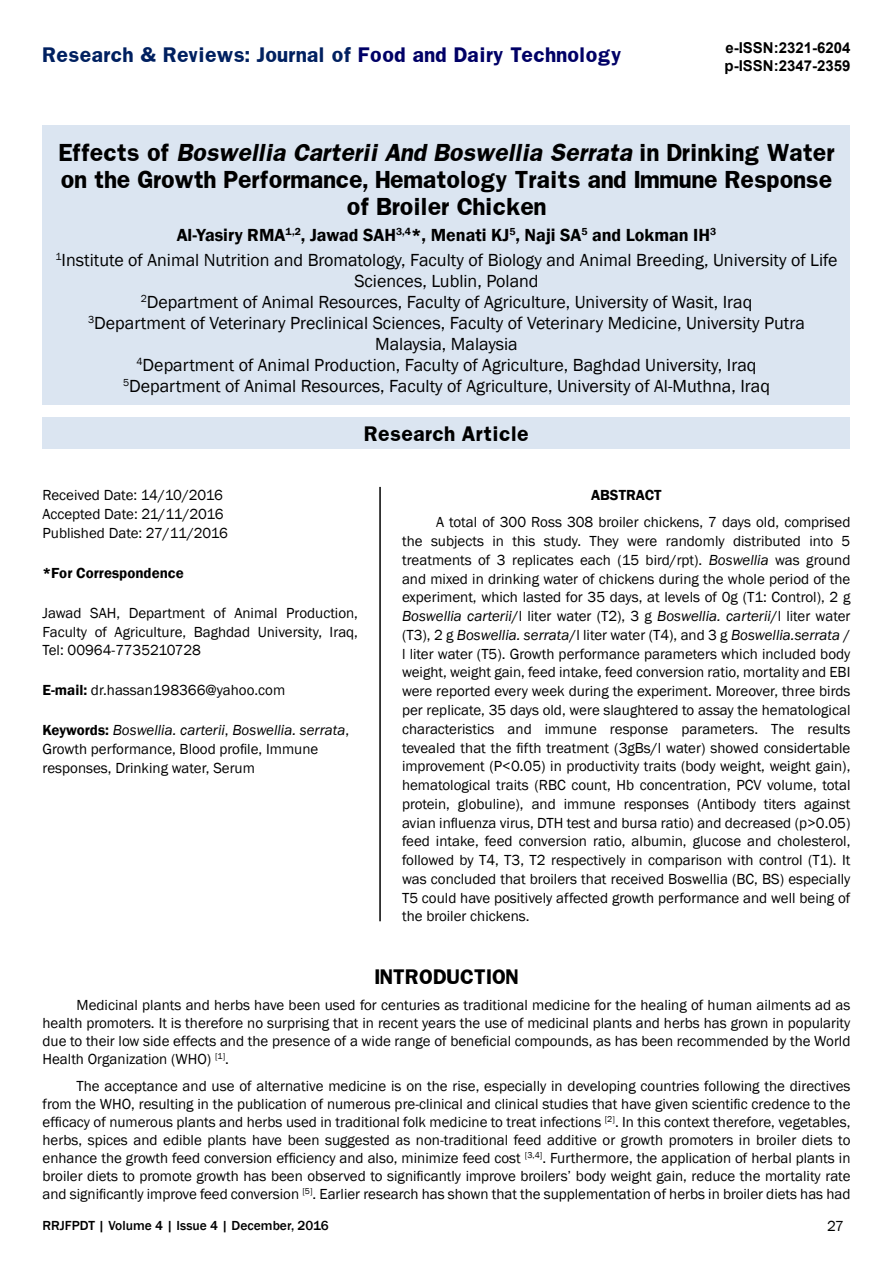
<style>
.page{position:relative;width:893px;height:1263px;background:#fff}
.page>*{position:absolute;margin:0;border:0;box-sizing:border-box;transform-origin:0 0}
.t1{font:700 21px/27px "Franklin";letter-spacing:-.02em;color:#000;text-align:center}
.t2{font:18px/21px "Franklin Gothic";color:#000;text-align:center}
.t3{font:700 18px "Franklin";color:#002060}
.t4{font:700 18px "Franklin";color:#000}
.t5{font:15px/18.8px "Franklin Gothic";color:#000;text-align:justify}
.t6{font:700 15px/18px "Arial";color:#000}
.t7{font:600 15px "Franklin Gothic";color:#000}
.t8{font:500 13.5px "Franklin Gothic";color:#000}
.s1{color:#006}
.s2{font-style:italic}
.s3{font-weight:600}
</style>
<div class="page">
<div style="left:43px;top:125px;width:807px;height:280px;background:#dbe5f1"></div>
<div style="left:43px;top:417px;width:807px;height:32px;background:#dbe5f1"></div>
<hr style="left:379px;top:487px;width:2px;height:434px;background:#000">
<p class="t3" style="left:43px;top:43px;width:580px">Research &amp; Reviews: Journal of <span class="s1">Food and Dairy Technology</span></p>
<p class="t6" style="left:724px;top:40px;width:127px">e-ISSN:2321-6204 p-ISSN:2347-2359</p>
<h1 class="t1" style="left:58px;top:139px;width:778px">E f f e c t s o f <span class="s2">Boswellia Carterii And Boswellia Serrata</span> i n D r i n k i n g W a t e r on the Growth Performance, Hematology Traits and Immune Response of Broiler Chicken</h1>
<p class="t2" style="left:55px;top:222px;width:784px;line-height:25.2px"><span class="s3">Al-Yasiry RMA</span><sup>1,2</sup><span class="s3">, Jawad SAH</span><sup>3,4</sup><span class="s3">*, Menati KJ</span><sup>5</sup><span class="s3">, Naji SA</span><sup>5</sup> <span class="s3">and Lokman IH</span><sup>3<br></sup><sup>1</sup>Institute of Animal Nutrition and Bromatology, Faculty of Biology and Animal Breeding, University of Life</p>
<p class="t2" style="left:88px;top:271px;width:718px">Sciences, Lublin, Poland<br><sup>2</sup>Department of Animal Resources, Faculty of Agriculture, University of Wasit, Iraq<br><sup>3</sup>Department of Veterinary Preclinical Sciences, Faculty of Veterinary Medicine, University Putra Malaysia, Malaysia<br><sup>4</sup>Department of Animal Production, Faculty of Agriculture, Baghdad University, Iraq <sup>5</sup>Department of Animal Resources, Faculty of Agriculture, University of Al-Muthna, Iraq</p>
<p class="t4" style="left:364px;top:422px;width:166px">Research Article</p>
<p class="t5" style="left:43px;top:486px;width:187px;text-align:left">Received Date: 14/10/2016<br>Accepted Date: 21/11/2016<br>Published Date: 27/11/2016</p>
<p class="t7" style="left:43px;top:563px;width:143px">*For Correspondence</p>
<p class="t5" style="left:43px;top:604px;width:317px">Jawad SAH, Department of Animal Production, Faculty of Agriculture, Baghdad University, Iraq, Tel: 00964-7735210728</p>
<p class="t5" style="left:43px;top:681px;width:244px"><span class="s3">E-mail:</span> dr.hassan198366@yahoo.com</p>
<p class="t5" style="left:43px;top:721px;width:308px;text-align:left"><span class="s3">Keywords:</span> <span class="s2">Boswellia. carterii</span>, <span class="s2">Boswellia. serrata</span>,<br>Growth performance, Blood profile, Immune responses, Drinking water, Serum</p>
<p class="t7" style="left:591px;top:486px;width:72px">ABSTRACT</p>
<p class="t5" style="left:402px;top:513px;width:450px;text-indent:34px">A total of 300 Ross 308 broiler chickens, 7 days old, comprised the subjects in this study. They were randomly distributed into 5 treatments of 3 replicates each (15 bird/rpt). <span class="s2">Boswellia</span> was ground and mixed in drinking water of chickens during the whole period of the experiment, which lasted for 35 days, at levels of 0g (T1: Control), 2 g <span class="s2">Boswellia carterii</span>/l liter water (T2), 3 g <span class="s2">Boswellia. carterii</span>/l liter water (T3), 2 g <span class="s2">Boswellia. serrata</span>/l liter water (T4), and 3 g <span class="s2">Boswellia.serrata</span> / l liter water (T5). Growth performance parameters which included body weight, weight gain, feed intake, feed conversion ratio, mortality and EBI were reported every week during the experiment. Moreover, three birds per replicate, 35 days old, were slaughtered to assay the hematological characteristics and immune response parameters. The results tevealed that the fifth treatment (3gBs/l water) showed considertable improvement (P&lt;0.05) in productivity traits (body weight, weight gain), hematological traits (RBC count, Hb concentration, PCV volume, total protein, globuline), and immune responses (Antibody titers against avian influenza virus, DTH test and bursa ratio) and decreased (p&gt;0.05) feed intake, feed conversion ratio, albumin, glucose and cholesterol, followed by T4, T3, T2 respectively in comparison with control (T1). It was concluded that broilers that received Boswellia (BC, BS) especially T5 could have positively affected growth performance and well being of the broiler chickens.</p>
<p class="t4" style="left:374px;top:964px;width:146px">INTRODUCTION</p>
<p class="t5" style="left:43px;top:996px;width:809px;line-height:18px;text-indent:34px">Medicinal plants and herbs have been used for centuries as traditional medicine for the healing of human ailments ad as health promoters. It is therefore no surprising that in recent years the use of medicinal plants and herbs has grown in popularity due to their low side effects and the presence of a wide range of beneficial compounds, as has been recommended by the World Health Organization (WHO) <sup>[1]</sup>.</p>
<p class="t5" style="left:43px;top:1077px;width:809px;line-height:18px;text-indent:34px">The acceptance and use of alternative medicine is on the rise, especially in developing countries following the directives from the WHO, resulting in the publication of numerous pre-clinical and clinical studies that have given scientific credence to the efficacy of numerous plants and herbs used in traditional folk medicine to treat infections <sup>[2]</sup>. In this context therefore, vegetables, herbs, spices and edible plants have been suggested as non-traditional feed additive or growth promoters in broiler diets to enhance the growth feed conversion efficiency and also, minimize feed cost <sup>[3,4]</sup>. Furthermore, the application of herbal plants in broiler diets to promote growth has been observed to significantly improve broilers’ body weight gain, reduce the mortality rate and significantly improve feed conversion <sup>[5]</sup>. Earlier research has shown that the supplementation of herbs in broiler diets has had</p>
<p class="t8" style="left:43px;top:1217px;width:288px">RRJFPDT | Volume 4 | Issue 4 | December, 2016</p>
<p class="t5" style="left:827px;top:1217px;width:18px">27</p>
</div>
